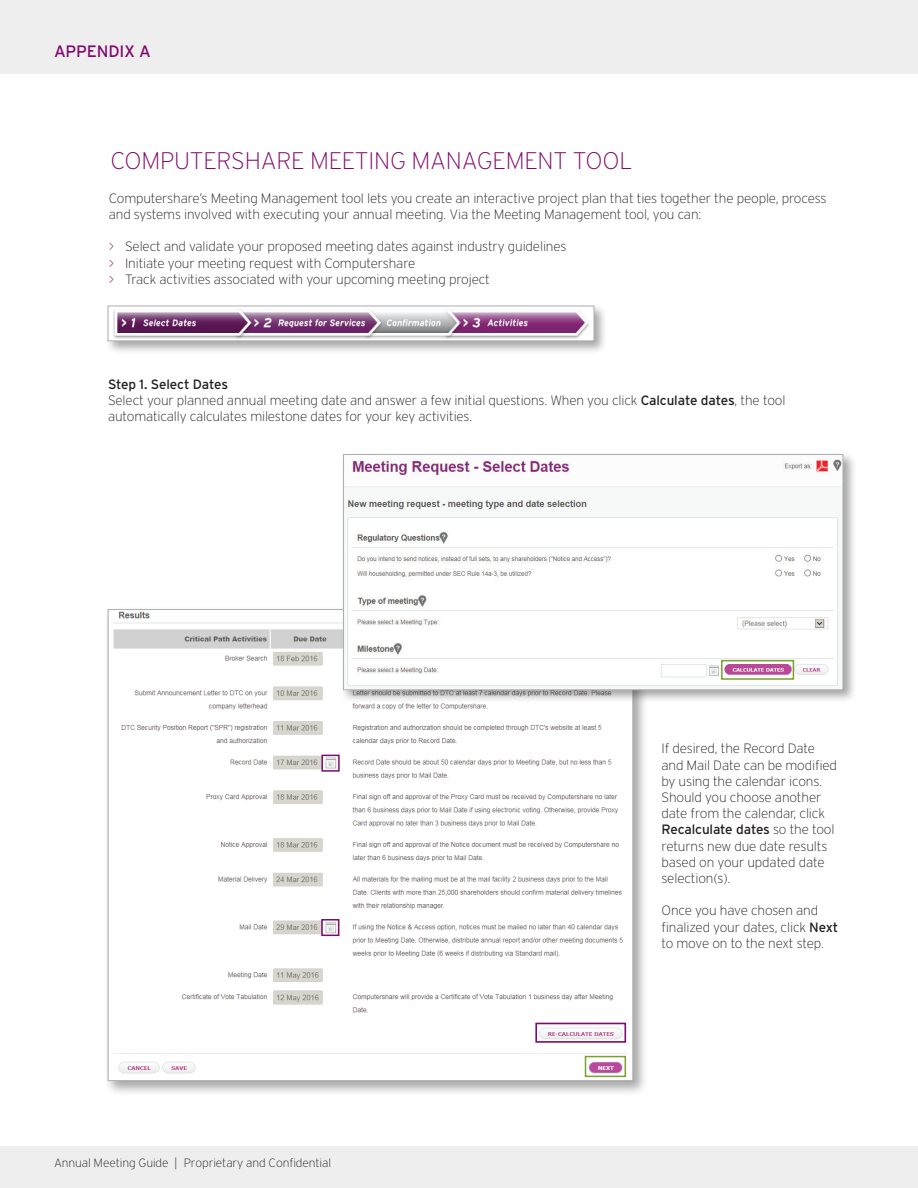
<style>
.page{position:relative;width:918px;height:1188px;background:#fff}
.page>*{position:absolute;margin:0;border:0;box-sizing:border-box;transform-origin:0 0}
.t1{font:200 24px "Interstate";letter-spacing:-.01em;color:#7e0a6d}
.t2{font:16.5px "Interstate";letter-spacing:-.01em;color:#7e0a6d}
.t3{font:200 13.5px/16.2px "Interstate";letter-spacing:-.01em;color:#231f20}
.t4{font:200 12px "Interstate";letter-spacing:-.01em;color:#231f20}
.s1{color:#7e0a6d}
.s2{font-weight:400}
</style>
<div class="page">
<div style="left:0;top:1147px;width:918px;height:41px;background:#eeeeef"></div>
<div style="left:0;top:0;width:918px;height:74px;background:#eeeeef"></div>
<div style="left:104px;top:606px;width:544px;height:490px;background:#231f20;opacity:.4"></div>
<img style="left:110px;top:611px;width:521px;height:468px">
<div style="left:321px;top:755px;width:19px;height:17px;border:2px solid #7e0a6d"></div>
<div style="left:321px;top:919px;width:18px;height:17px;border:2px solid #7e0a6d"></div>
<div style="left:535px;top:1023px;width:91px;height:20px;border:2px solid #7e0a6d"></div>
<div style="left:585px;top:1056px;width:41px;height:21px;border:2px solid #78a22d"></div>
<div style="left:105px;top:303px;width:503px;height:52px;background:#231f20;opacity:.4"></div>
<img style="left:110px;top:308px;width:482px;height:31px">
<div style="left:108px;top:306px;width:486px;height:35px;border:1px solid #aeafb3"></div>
<div style="left:340px;top:451px;width:517px;height:252px;background:#231f20;opacity:.4"></div>
<img style="left:345px;top:456px;width:496px;height:232px">
<div style="left:343px;top:454px;width:500px;height:236px;border:1px solid #aeafb3"></div>
<div style="left:721px;top:660px;width:73px;height:20px;border:2px solid #78a22d"></div>
<p class="t2" style="left:54px;top:42px;width:98px">APPENDIX A</p>
<h1 class="t1" style="left:110px;top:148px;width:523px">COMPUTERSHARE MEETING MANAGEMENT TOOL</h1>
<p class="t3" style="left:109px;top:190px;width:719px">Computershare’s Meeting Management tool lets you create an interactive project plan that ties together the people, process and systems involved with executing your annual meeting. Via the Meeting Management tool, you can:</p>
<p class="t3" style="left:109px;top:239px;width:459px"><span class="s1">&gt;</span> Select and validate your proposed meeting dates against industry guidelines <span class="s1">&gt;</span> Initiate your meeting request with Computershare<br><span class="s1">&gt;</span> Track activities associated with your upcoming meeting project</p>
<p class="t3" style="left:108px;top:376px;width:679px"><span class="s2">Step 1. Select Dates<br></span>Select your planned annual meeting date and answer a few initial questions. When you click <span class="s2">Calculate dates</span>, the tool automatically calculates milestone dates for your key activities.</p>
<p class="t4" style="left:54px;top:1157px;width:279px">Annual Meeting Guide | Proprietary and Confidential</p>
<p class="t3" style="left:662px;top:741px;width:177px">If desired, the Record Date and Mail Date can be modified by using the calendar icons.<br>Should you choose another date from the calendar, click<br><span class="s2">Recalculate dates</span> so the tool returns new due date results based on your updated date selection(s).</p>
<p class="t3" style="left:662px;top:903px;width:178px">Once you have chosen and finalized your dates, click <span class="s2">Next </span>to move on to the next step.</p>
</div>
